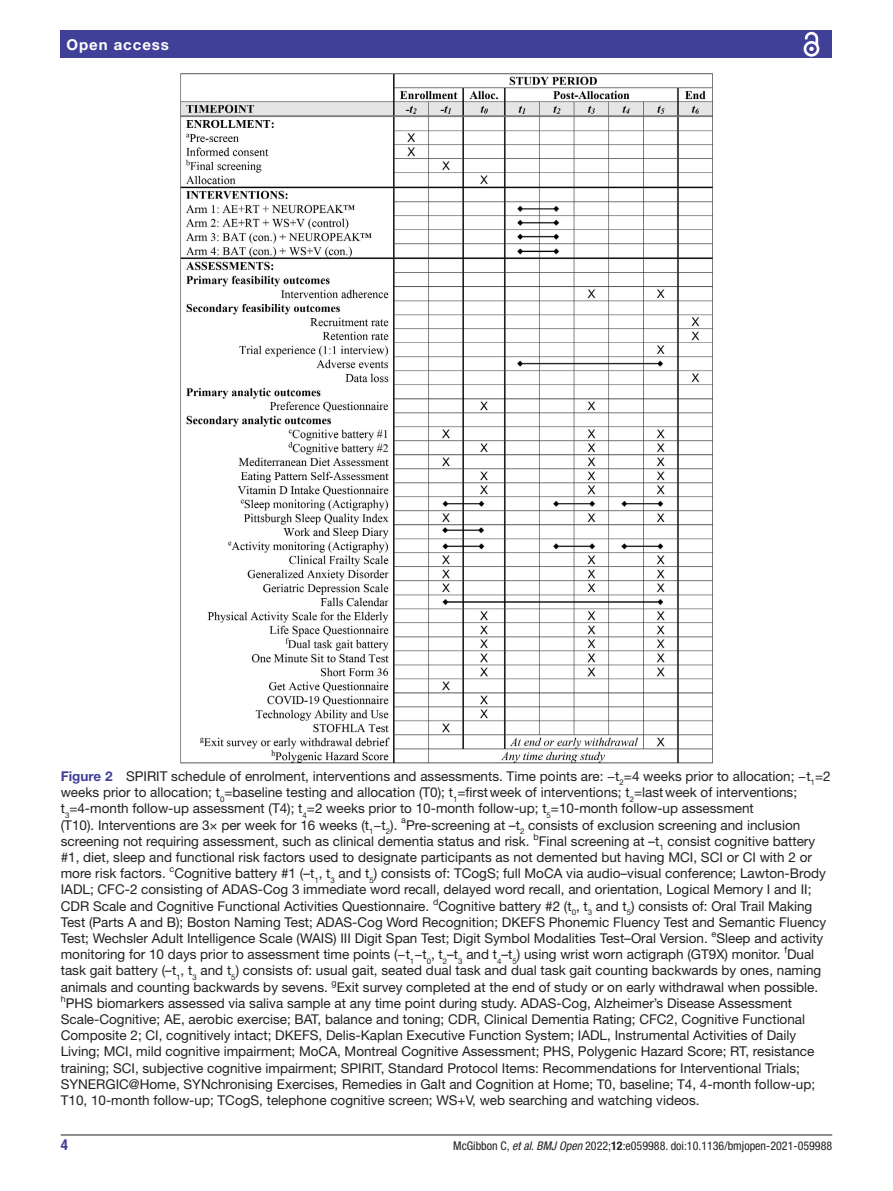
<style>
.page{position:relative;width:893px;height:1191px;background:#fff}
.page>*{position:absolute;margin:0;border:0;box-sizing:border-box;transform-origin:0 0}
.t1{font:700 15px "Helvetica Neue LT Std";letter-spacing:.065em;color:#fff}
.t2{font:700 condensed 15px "Helvetica Neue LT Std";color:#414099}
.t3{font:13.5px/16.2px "Helvetica Neue LT Std";color:#231f20}
.t4{font:condensed 12px "Helvetica Neue LT Std";color:#231f20}
.t5{font:9px "Helvetica Neue LT Std";color:#231f20}
.s1{font-weight:700;color:#414099}
.s2{font-style:italic}
.s3{font-weight:700}
</style>
<div class="page">
<hr style="left:61px;top:1134px;width:771px;height:1px;background:#231f20">
<div style="left:61px;top:31px;width:771px;height:27px;background:#414099"></div>
<svg style="left:803px;top:31px;width:17px;height:26px"></svg>
<img style="left:180px;top:73px;width:533px;height:690px">
<p class="t1" style="left:66px;top:35px;width:104px">Open access</p>
<p class="t3" style="left:61px;top:768px;width:771px"><span class="s1">Figure 2</span> SPIRIT schedule of enrolment, interventions and assessments. Time points are: <span class="s2">−</span>t<sub>2</sub>=4 weeks prior to allocation; <span class="s2">−</span>t<sub>1</sub>=2 weeks prior to allocation; t<sub>0</sub>=baseline testing and allocation (T0); t<sub>1</sub>=firstweek of interventions; t<sub>2</sub>=lastweek of interventions; t<sub>3</sub>=4-month follow-up assessment (T4); t<sub>4</sub>=2 weeks prior to 10-month follow-up; t<sub>5</sub>=10-month follow-up assessment<br>(T10). Interventions are 3× per week for 16 weeks (t<sub>1</sub>−t<sub>2</sub>).</p>
<p class="t5" style="left:401px;top:815px;width:6px">a</p>
<p class="t3" style="left:61px;top:816px;width:741px;text-indent:345px">Pre-screening at <span class="s2">–</span>t<sub>2</sub> consists of exclusion screening and inclusion screening not requiring assessment, such as clinical dementia status and risk.</p>
<p class="t5" style="left:533px;top:831px;width:7px">b</p>
<p class="t3" style="left:61px;top:832px;width:756px;text-indent:478px">Final screening at <span class="s2">–</span>t<sub>1</sub> consist cognitive battery #1, diet, sleep and functional risk factors used to designate participants as not demented but having MCI, SCI or CI with 2 or more risk factors.</p>
<p class="t5" style="left:170px;top:863px;width:6px">c</p>
<p class="t3" style="left:61px;top:865px;width:767px;text-indent:114px">Cognitive battery #1 (<span class="s2">–</span>t<sub>1</sub>, t<sub>3</sub> and t<sub>5</sub>) consists of: TCogS; full MoCA via audio–visual conference; Lawton-Brody<br>IADL; CFC-2 consisting of ADAS-Cog 3 immediate word recall, delayed word recall, and orientation, Logical Memory I and II;<br>CDR Scale and Cognitive Functional Activities Questionnaire.</p>
<p class="t5" style="left:433px;top:896px;width:7px">d</p>
<p class="t3" style="left:61px;top:897px;width:767px;text-indent:378px">Cognitive battery #2 (t<sub>0</sub>, t<sub>3</sub> and t<sub>5</sub>) consists of: Oral Trail Making Test (Parts A and B); Boston Naming Test; ADAS-Cog Word Recognition; DKEFS Phonemic Fluency Test and Semantic Fluency Test; Wechsler Adult Intelligence Scale (WAIS) III Digit Span Test; Digit Symbol Modalities Test–Oral Version. <sup>e</sup>Sleep and activity monitoring for 10 days prior to assessment time points (−t<sub>1</sub>−t<sub>0</sub>, t<sub>2</sub>–t<sub>3</sub> and t<sub>4</sub>–t<sub>5</sub>) using wrist worn actigraph (GT9X) monitor.</p>
<p class="t5" style="left:784px;top:944px;width:4px">f</p>
<p class="t3" style="left:61px;top:946px;width:762px;text-indent:726px">Dual task gait battery (<span class="s2">–</span>t<sub>1</sub>, t<sub>3</sub> and t<sub>5</sub>) consists of: usual gait, seated dual task and dual task gait counting backwards by ones, naming animals and counting backwards by sevens.</p>
<p class="t5" style="left:332px;top:977px;width:7px">g</p>
<p class="t3" style="left:61px;top:978px;width:759px;text-indent:276px">Exit survey completed at the end of study or on early withdrawal when possible. <sup>h</sup>PHS biomarkers assessed via saliva sample at any time point during study. ADAS-Cog, Alzheimer’s Disease Assessment Scale-Cognitive; AE, aerobic exercise; BAT, balance and toning; CDR, Clinical Dementia Rating; CFC2, Cognitive Functional Composite 2; CI, cognitively intact; DKEFS, Delis-Kaplan Executive Function System; IADL, Instrumental Activities of Daily Living; MCI, mild cognitive impairment; MoCA, Montreal Cognitive Assessment; PHS, Polygenic Hazard Score; RT, resistance training; SCI, subjective cognitive impairment; SPIRIT, Standard Protocol Items: Recommendations for Interventional Trials; SYNERGIC@Home, SYNchronising Exercises, Remedies in GaIt and Cognition at Home; T0, baseline; T4, 4-month follow-up; T10, 10-month follow-up; TCogS, telephone cognitive screen; WS+V, web searching and watching videos.</p>
<p class="t2" style="left:61px;top:1135px;width:9px">4</p>
<p class="t4" style="left:453px;top:1138px;width:380px">McGibbon C, <span class="s2">et al</span>. <span class="s2">BMJ Open</span> 2022;<span class="s3">12</span>:e059988. doi:10.1136/bmjopen-2021-059988</p>
</div>
